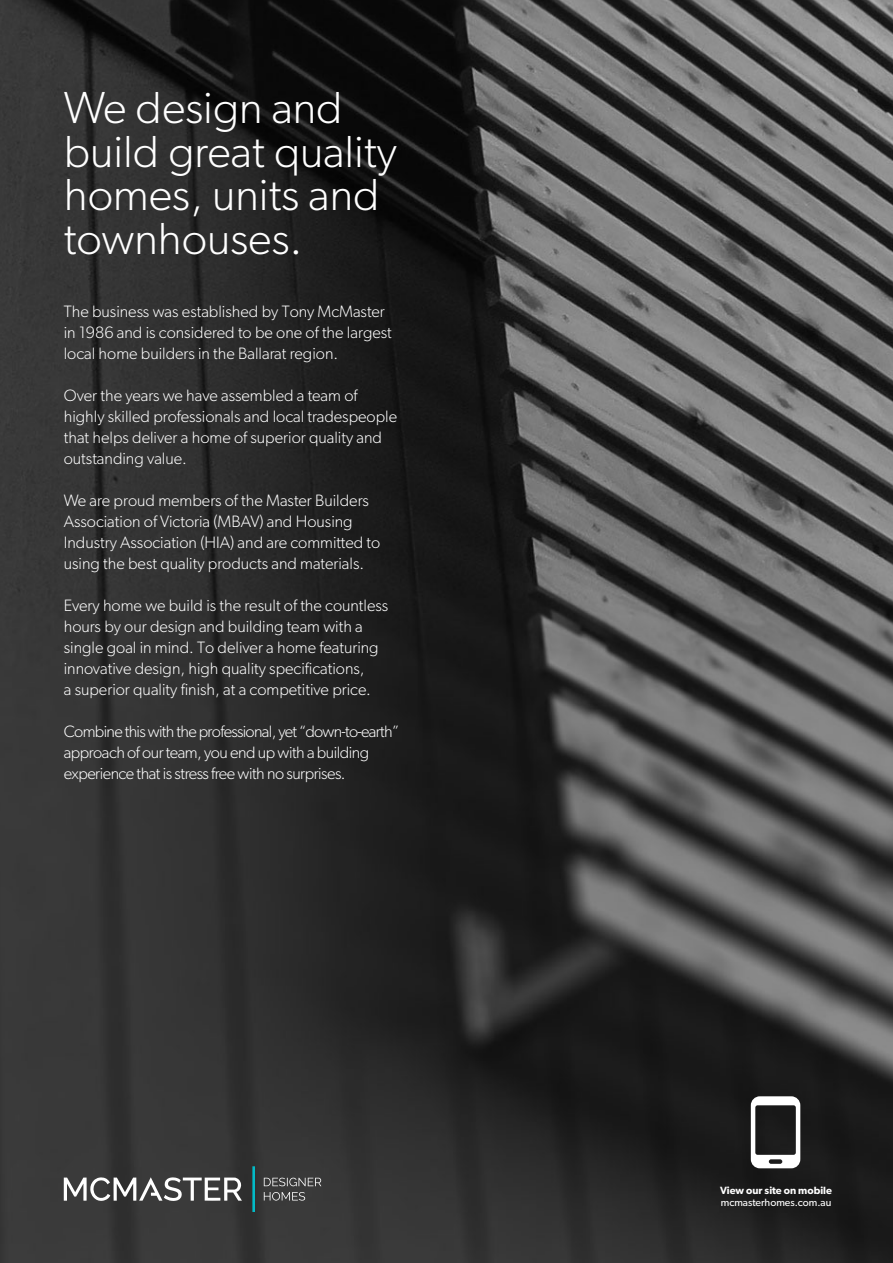
<style>
.page{position:relative;width:893px;height:1263px;background:#fff}
.page>*{position:absolute;margin:0;border:0;box-sizing:border-box;transform-origin:0 0}
.t1{font:300 45px/43.5px "Gibson";color:#fff}
.t2{font:300 16.5px/21px "Gibson";color:#fff}
.t3{font:300 16.5px/21px "Gibson";letter-spacing:-.03em;color:#fff}
.t4{font:10.5px/12.6px "Gibson";color:#fff}
.s1{font-weight:600}
</style>
<div class="page">
<img style="left:0;top:0;width:893px;height:1263px">
<svg style="left:751px;top:1096px;width:49px;height:72px"></svg>
<svg style="left:64px;top:1177px;width:178px;height:24px"></svg>
<svg style="left:264px;top:1192px;width:41px;height:8px"></svg>
<svg style="left:264px;top:1178px;width:57px;height:8px"></svg>
<hr style="left:252px;top:1166px;width:3px;height:46px;background:#03bac6">
<p class="t1" style="left:64px;top:85px;width:335px">We design and build great quality homes, units and townhouses.</p>
<p class="t2" style="left:64px;top:300px;width:330px">The business was established by Tony McMaster in 1986 and is considered to be one of the largest local home builders in the Ballarat region.</p>
<p class="t2" style="left:64px;top:384px;width:335px">Over the years we have assembled a team of highly skilled professionals and local tradespeople that helps deliver a home of superior quality and outstanding value.</p>
<p class="t2" style="left:64px;top:489px;width:318px">We are proud members of the Master Builders Association of Victoria (MBAV) and Housing Industry Association (HIA) and are committed to using the best quality products and materials.</p>
<p class="t2" style="left:64px;top:594px;width:326px">Every home we build is the result of the countless hours by our design and building team with a single goal in mind. To deliver a home featuring innovative design, high quality specifications,<br>a superior quality finish, at a competitive price.</p>
<p class="t3" style="left:64px;top:720px;width:337px">Combine this with the professional, yet “down-to-earth” approach of our team, you end up with a building experience that is stress free with no surprises.</p>
<p class="t4" style="left:720px;top:1183px;width:113px"><span class="s1">View our site on mobile </span>mcmasterhomes.com.au</p>
</div>
